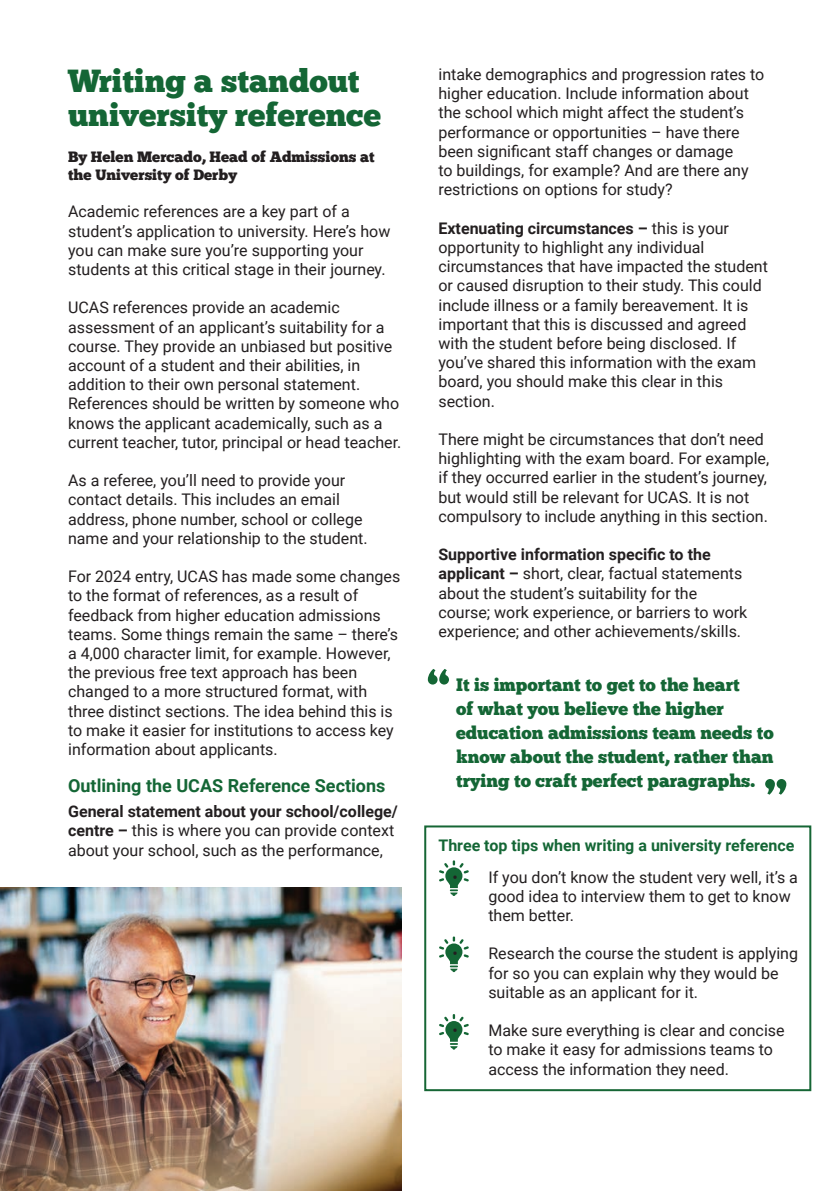
<style>
.page{position:relative;width:840px;height:1191px;background:#fff}
.page>*{position:absolute;margin:0;border:0;box-sizing:border-box;transform-origin:0 0}
.t1{font:50px "Chunk Five";color:#146635}
.t2{font:32px/34px "Chunk Five";color:#146635}
.t3{font:18px/24px "Chunk Five";color:#146635}
.t4{font:700 18px "Roboto";color:#146635}
.t5{font:16px/19.2px "Roboto";color:#231f20}
.t6{font:700 16px "Roboto";color:#146635}
.t7{font:15px/18px "Chunk Five";color:#231f20}
.s1{font-weight:700}
</style>
<div class="page">
<svg style="left:439px;top:860px;width:29px;height:36px"></svg>
<svg style="left:439px;top:936px;width:29px;height:36px"></svg>
<svg style="left:439px;top:1014px;width:29px;height:35px"></svg>
<div style="left:424px;top:825px;width:386px;height:266px;border:2px solid #166635"></div>
<img style="left:0;top:887px;width:401px;height:304px">
<h2 class="t2" style="left:68px;top:65px;width:314px">Writing a standout university reference</h2>
<p class="t7" style="left:68px;top:148px;width:308px">By Helen Mercado, Head of Admissions at the University of Derby</p>
<p class="t5" style="left:68px;top:201px;width:323px">Academic references are a key part of a student’s application to university. Here’s how you can make sure you’re supporting your students at this critical stage in their journey.</p>
<p class="t5" style="left:68px;top:297px;width:334px">UCAS references provide an academic assessment of an applicant’s suitability for a course. They provide an unbiased but positive account of a student and their abilities, in addition to their own personal statement.<br>References should be written by someone who knows the applicant academically, such as a current teacher, tutor, principal or head teacher.</p>
<p class="t5" style="left:68px;top:470px;width:301px">As a referee, you’ll need to provide your contact details. This includes an email address, phone number, school or college name and your relationship to the student.</p>
<p class="t5" style="left:68px;top:566px;width:333px">For 2024 entry, UCAS has made some changes to the format of references, as a result of feedback from higher education admissions teams. Some things remain the same – there’s a 4,000 character limit, for example. However, the previous free text approach has been changed to a more structured format, with three distinct sections. The idea behind this is to make it easier for institutions to access key information about applicants.</p>
<p class="t4" style="left:68px;top:773px;width:319px">Outlining the UCAS Reference Sections</p>
<p class="t5" style="left:68px;top:801px;width:331px"><span class="s1">General statement about your school/college/ centre –</span> this is where you can provide context about your school, such as the performance,</p>
<p class="t5" style="left:438px;top:64px;width:327px">intake demographics and progression rates to higher education. Include information about the school which might affect the student’s performance or opportunities – have there been significant staff changes or damage<br>to buildings, for example? And are there any restrictions on options for study?</p>
<p class="t5" style="left:438px;top:218px;width:331px"><span class="s1">Extenuating circumstances –</span> this is your opportunity to highlight any individual circumstances that have impacted the student or caused disruption to their study. This could include illness or a family bereavement. It is important that this is discussed and agreed with the student before being disclosed. If you’ve shared this information with the exam board, you should make this clear in this section.</p>
<p class="t5" style="left:438px;top:429px;width:332px">There might be circumstances that don’t need highlighting with the exam board. For example, if they occurred earlier in the student’s journey, but would still be relevant for UCAS. It is not compulsory to include anything in this section.</p>
<p class="t5" style="left:438px;top:544px;width:310px"><span class="s1">Supportive information specific to the applicant –</span> short, clear, factual statements about the student’s suitability for the course; work experience, or barriers to work experience; and other achievements/skills.</p>
<h1 class="t1" style="left:426px;top:660px;width:26px">“</h1>
<p class="t3" style="left:456px;top:673px;width:319px">It is important to get to the heart<br>of what you believe the higher education admissions team needs to know about the student, rather than trying to craft perfect paragraphs.</p>
<h1 class="t1" style="left:763px;top:770px;width:26px">”</h1>
<p class="t6" style="left:438px;top:834px;width:357px">Three top tips when writing a university reference</p>
<p class="t5" style="left:488px;top:866px;width:311px;text-indent:-36px">• If you don’t know the student very well, it’s a good idea to interview them to get to know them better.</p>
<p class="t5" style="left:488px;top:943px;width:311px;text-indent:-36px">• Research the course the student is applying for so you can explain why they would be suitable as an applicant for it.</p>
<p class="t5" style="left:488px;top:1020px;width:297px;text-indent:-36px">• Make sure everything is clear and concise to make it easy for admissions teams to access the information they need.</p>
</div>
